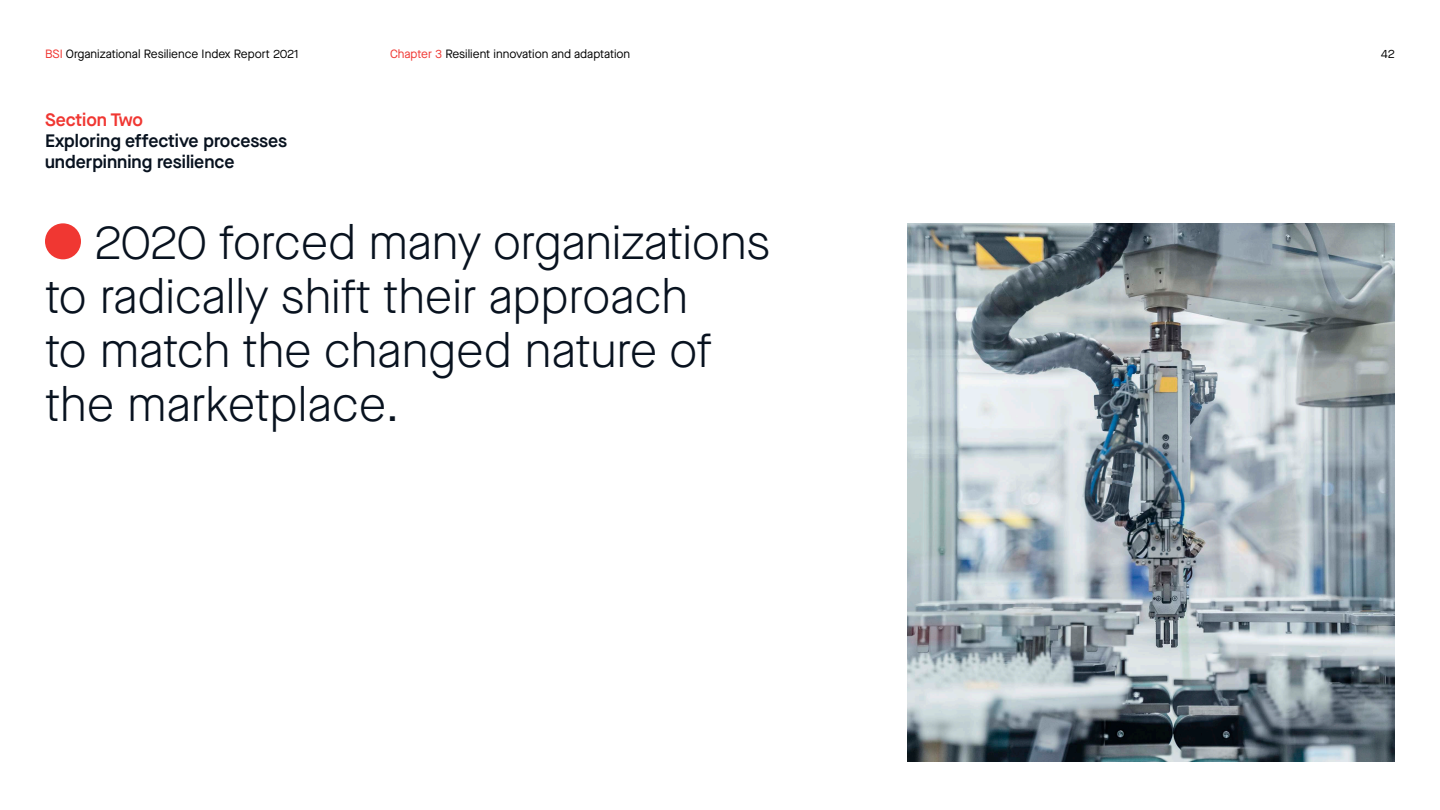
<style>
.page{position:relative;width:1440px;height:810px;background:#fff}
.page>*{position:absolute;margin:0;border:0;box-sizing:border-box;transform-origin:0 0}
.t1{font:300 48px/54px "Maison Neue";color:#08121f}
.Body{font:600 18px "Maison Neue";color:#08121f}
.Body-2{font:600 18px "Maison Neue";color:#f03732}
.Body-3{font:12px "Maison Neue";color:#000}
.s1{color:#f03732}
</style>
<div class="page">
<img style="left:908px;top:223px;width:487px;height:538px">
<div style="left:45px;top:223px;width:36px;height:36px;background:#f03732;border-radius:50%"></div>
<p class="Body-3" style="left:45px;top:46px;width:255px"><span class="s1">BSI</span> Organizational Resilience Index Report 2021</p>
<p class="Body-3" style="left:390px;top:46px;width:242px"><span class="s1">Chapter 3</span> Resilient innovation and adaptation</p>
<p class="Body-3" style="left:1381px;top:46px;width:15px">42</p>
<p class="Body-2" style="left:45px;top:107px;width:100px">Section Two</p>
<p class="Body" style="left:45px;top:128px;width:244px">Exploring effective processes</p>
<p class="Body" style="left:45px;top:149px;width:191px">underpinning resilience</p>
<p class="t1" style="left:45px;top:216px;width:727px;text-indent:49px">2020 forced many organizations to radically shift their approach<br>to match the changed nature of the marketplace.</p>
</div>
